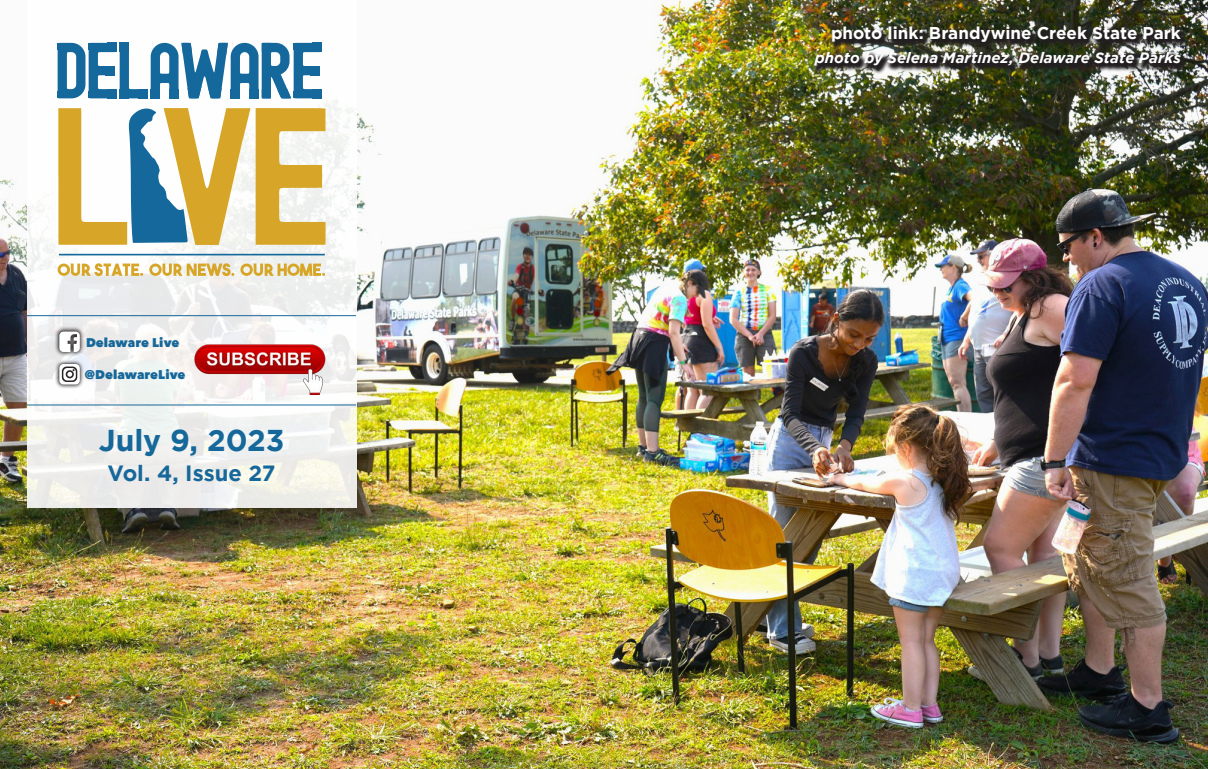
<style>
.page{position:relative;width:1208px;height:769px;background:#fff}
.page>*{position:absolute;margin:0;border:0;box-sizing:border-box;transform-origin:0 0}
.t1{font:700 30px "Gotham";letter-spacing:-.005em;color:#17689a}
.t2{font:700 22px "Gotham";color:#17689a}
.t3{font:700 17px "Gotham";color:#fff}
.t4{font:italic 700 15px "Gotham";letter-spacing:.005em;color:#fff}
.t5{font:800 12.6px "Avenir Next";letter-spacing:.005em;color:#17689a}
</style>
<div class="page">
<img style="left:0;top:0;width:1207px;height:768px">
<div style="left:27px;top:0;width:329px;height:506px;background:linear-gradient(to right,#f2f3f3,#f4f5f3)"></div>
<hr style="left:27px;top:404px;width:329px;height:1px;background:#17689a">
<img style="left:188px;top:341px;width:141px;height:53px">
<hr style="left:27px;top:315px;width:329px;height:1px;background:#17689a">
<svg style="left:58px;top:105px;width:267px;height:140px"></svg>
<svg style="left:58px;top:43px;width:263px;height:55px"></svg>
<svg style="left:58px;top:263px;width:85px;height:13px"></svg>
<svg style="left:149px;top:263px;width:85px;height:13px"></svg>
<svg style="left:240px;top:263px;width:85px;height:13px"></svg>
<hr style="left:59px;top:253px;width:266px;height:2px;background:#14689b">
<svg style="left:54px;top:326px;width:31px;height:31px"></svg>
<svg style="left:59px;top:331px;width:21px;height:21px"></svg>
<svg style="left:55px;top:359px;width:30px;height:30px"></svg>
<svg style="left:59px;top:364px;width:21px;height:20px"></svg>
<img style="left:812px;top:25px;width:377px;height:49px">
<p class="t5" style="left:86px;top:334px;width:95px">Delaware Live</p>
<p class="t5" style="left:85px;top:367px;width:102px">@DelawareLive</p>
<p class="t1" style="left:99px;top:423px;width:187px">July 9, 2023</p>
<p class="t2" style="left:108px;top:460px;width:169px">Vol. 4, Issue 27</p>
<p class="t3" style="left:831px;top:24px;width:351px">photo link: Brandywine Creek State Park</p>
<p class="t4" style="left:814px;top:49px;width:368px">photo by Selena Martinez, Delaware State Parks</p>
</div>
